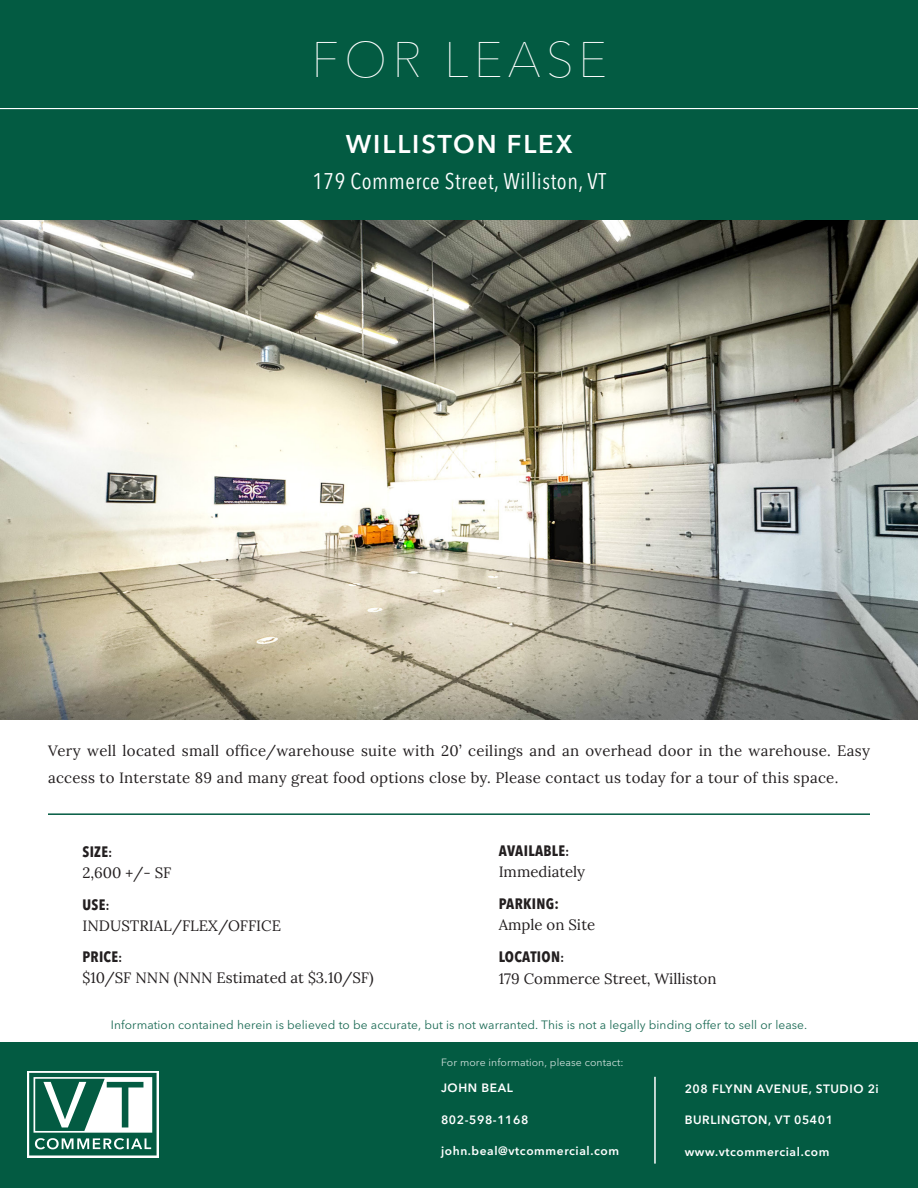
<style>
.page{position:relative;width:918px;height:1188px;background:#fff}
.page>*{position:absolute;margin:0;border:0;box-sizing:border-box;transform-origin:0 0}
.t1{font:100 49.5px "Avenir Next LT Pro";letter-spacing:.1em;color:#fff}
.t2{font:600 25.5px "Avenir Next LT Pro";letter-spacing:.075em;color:#fff}
.t3{font:condensed 22.5px "Avenir Next LT Pro";letter-spacing:.025em;color:#fff}
.t4{font:15px/27px "Lora";letter-spacing:.015em;color:#231f20}
.t5{font:700 condensed 15px "Avenir Next LT Pro";letter-spacing:.02em;color:#231f20}
.t6{font:12px "Avenir Next LT Pro";letter-spacing:.005em;color:#1c6b55}
.t7{font:600 12px "Avenir Next LT Pro";letter-spacing:.05em;color:#fff}
.t8{font:10.5px "Avenir Next LT Pro";letter-spacing:.005em;color:#cdded9}
.s1{font-size:12px}
</style>
<div class="page">
<div style="left:0;top:0;width:918px;height:221px;background:#035b42"></div>
<img style="left:0;top:221px;width:918px;height:499px">
<hr style="left:0;top:108px;width:918px;height:1px;background:#fff">
<div style="left:0;top:1042px;width:918px;height:146px;background:#035b42"></div>
<svg style="left:27px;top:1071px;width:132px;height:87px"></svg>
<svg style="left:29px;top:1073px;width:128px;height:82px"></svg>
<hr style="left:654px;top:1077px;width:2px;height:87px;background:#fff">
<hr style="left:48px;top:813px;width:822px;height:2px;background:#035b42">
<h1 class="t1" style="left:312px;top:17px;width:297px">FOR LEASE</h1>
<h2 class="t2" style="left:346px;top:129px;width:228px">WILLISTON FLEX</h2>
<h3 class="t3" style="left:312px;top:168px;width:295px">179 Commerce Street, Williston, VT</h3>
<p class="t4" style="left:48px;top:736px;width:824px">Very well located small office/warehouse suite with 20’ ceilings and an overhead door in the warehouse. Easy access to Interstate 89 and many great food options close by. Please contact us today for a tour of this space.</p>
<p class="t5" style="left:82px;top:842px;width:31px">SIZE<span class="s1">:</span></p>
<p class="t4" style="left:82px;top:858px;width:91px">2,600 +/- SF</p>
<p class="t5" style="left:82px;top:895px;width:28px">USE<span class="s1">:</span></p>
<p class="t4" style="left:82px;top:911px;width:200px">INDUSTRIAL/FLEX/OFFICE</p>
<p class="t5" style="left:82px;top:948px;width:41px">PRICE<span class="s1">:</span></p>
<p class="t4" style="left:82px;top:964px;width:293px">$10/SF NNN (NNN Estimated at $3.10/SF)</p>
<p class="t5" style="left:499px;top:842px;width:72px">AVAILABLE<span class="s1">:</span></p>
<p class="t4" style="left:499px;top:857px;width:88px">Immediately</p>
<p class="t5" style="left:499px;top:894px;width:62px">PARKING:</p>
<p class="t4" style="left:499px;top:910px;width:98px">Ample on Site</p>
<p class="t5" style="left:499px;top:947px;width:67px">LOCATION<span class="s1">:</span></p>
<p class="t4" style="left:499px;top:964px;width:219px">179 Commerce Street, Williston</p>
<p class="t6" style="left:111px;top:1015px;width:698px">Information contained herein is believed to be accurate, but is not warranted. This is not a legally binding offer to sell or lease.</p>
<p class="t8" style="left:441px;top:1054px;width:184px">For more information, please contact:</p>
<p class="t7" style="left:441px;top:1081px;width:73px">JOHN BEAL</p>
<p class="t7" style="left:441px;top:1112px;width:89px">802-598-1168</p>
<p class="t7" style="left:441px;top:1144px;width:180px">john.beal@vtcommercial.com</p>
<p class="t7" style="left:685px;top:1081px;width:196px">208 FLYNN AVENUE, STUDIO 2i</p>
<p class="t7" style="left:685px;top:1113px;width:150px">BURLINGTON, VT 05401</p>
<p class="t7" style="left:685px;top:1144px;width:146px">www.vtcommercial.com</p>
</div>
